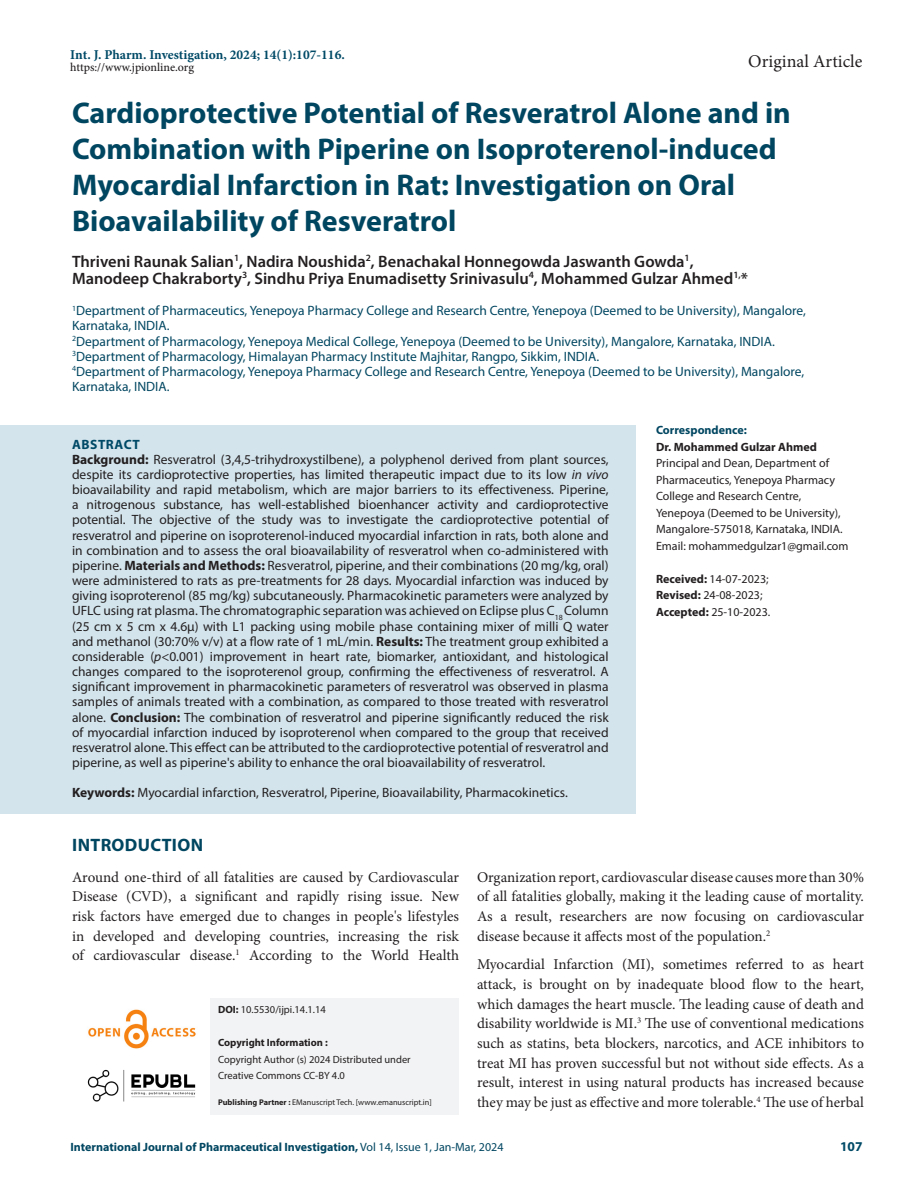
<style>
.page{position:relative;width:918px;height:1188px;background:#fff}
.page>*{position:absolute;margin:0;border:0;box-sizing:border-box;transform-origin:0 0}
.Art_Title{font:700 30px/36.2px "Myriad Pro";color:#004661}
.t1{font:18px "Minion Pro";color:#231f20}
.Intro_head{font:700 18px "Myriad Pro";letter-spacing:.02em;color:#004661}
.Author_Names{font:600 16.5px/16.6px "Myriad Pro";color:#231f20}
.Body_text__FO{font:15px/19.6px "Minion Pro";color:#231f20;text-align:justify}
.Body_text{font:15px/19.6px "Minion Pro";letter-spacing:-.005em;color:#231f20;text-align:justify}
.Abstract_TXT{font:13.5px/15.1px "Myriad Pro";color:#231f20;text-align:justify}
.Author_Affiliations{font:13.5px/15.1px "Myriad Pro";color:#004661}
.KY{font:13.5px "Myriad Pro";color:#231f20}
.t2{font:700 13.5px "Minion Pro";color:#004a67}
.ABS_Heading{font:700 13.5px "Myriad Pro";letter-spacing:.04em;color:#004a67}
.Correspondence_AU_Af{font:12px/16.5px "Myriad Pro";color:#231f20}
.Correspondence_AU_Af-2{font:700 12px "Myriad Pro";color:#004661}
.Journal_Dates{font:12px/16.5px "Myriad Pro";color:#231f20}
.t3{font:500 12px "Minion Pro";letter-spacing:-.005em;color:#231f20}
.Correspondence_AU_Af-3{font:700 12px "Myriad Pro";color:#231f20}
.t4{font:10.5px/16.5px "Myriad Pro";color:#231f20}
.t5{font:700 10.5px "Myriad Pro";color:#231f20}
.t6{font:8.25px "Myriad Pro";color:#231f20}
.s1{font-weight:700}
.s2{font-style:italic}
.s3{font-weight:400}
</style>
<div class="page">
<img style="left:88px;top:1009px;width:108px;height:40px">
<img style="left:87px;top:1069px;width:109px;height:33px">
<div style="left:211px;top:998px;width:248px;height:36px;background:#f2f3f4"></div>
<div style="left:211px;top:1031px;width:248px;height:26px;background:#f2f3f4"></div>
<div style="left:211px;top:1048px;width:248px;height:25px;background:#f2f3f4"></div>
<div style="left:211px;top:1064px;width:248px;height:26px;background:#f2f3f4"></div>
<div style="left:211px;top:1084px;width:248px;height:30px;background:#f2f3f4"></div>
<div style="left:0;top:425px;width:636px;height:40px;background:#d3e4ec"></div>
<div style="left:0;top:440px;width:636px;height:344px;background:#d3e4ec"></div>
<div style="left:0;top:774px;width:636px;height:40px;background:#d3e4ec"></div>
<p class="t2" style="left:70px;top:45px;width:276px">Int. J. Pharm. Investigation, 2024; 14(1):107-116.</p>
<p class="t3" style="left:70px;top:59px;width:125px">https://www.jpionline.org</p>
<h2 class="t1" style="left:748px;top:49px;width:116px">Original Article</h2>
<p class="Art_Title" style="left:72px;top:94px;width:720px">Cardioprotective Potential of Resveratrol Alone and in Combination with Piperine on Isoproterenol-induced Myocardial Infarction in Rat: Investigation on Oral Bioavailability of Resveratrol</p>
<p class="Author_Names" style="left:72px;top:253px;width:677px">Thriveni Raunak Salian<sup>1</sup>, Nadira Noushida<sup>2</sup>, Benachakal Honnegowda Jaswanth Gowda<sup>1</sup>,<br>Manodeep Chakraborty<sup>3</sup>, Sindhu Priya Enumadisetty Srinivasulu<sup>4</sup>, Mohammed Gulzar Ahmed<sup>1,</sup>*</p>
<p class="Author_Affiliations" style="left:72px;top:303px;width:735px"><sup>1</sup>Department of Pharmaceutics, Yenepoya Pharmacy College and Research Centre, Yenepoya (Deemed to be University), Mangalore,<br>Karnataka, INDIA.</p>
<p class="Author_Affiliations" style="left:72px;top:333px;width:704px"><sup>2</sup>Department of Pharmacology, Yenepoya Medical College, Yenepoya (Deemed to be University), Mangalore, Karnataka, INDIA.</p>
<p class="Author_Affiliations" style="left:72px;top:348px;width:529px"><sup>3</sup>Department of Pharmacology, Himalayan Pharmacy Institute Majhitar, Rangpo, Sikkim, INDIA.</p>
<p class="Author_Affiliations" style="left:72px;top:364px;width:734px"><sup>4</sup>Department of Pharmacology, Yenepoya Pharmacy College and Research Centre, Yenepoya (Deemed to be University), Mangalore,<br>Karnataka, INDIA.</p>
<p class="Correspondence_AU_Af-2" style="left:656px;top:422px;width:92px">Correspondence:</p>
<p class="Correspondence_AU_Af-3" style="left:656px;top:439px;width:162px">Dr. Mohammed Gulzar Ahmed</p>
<p class="Correspondence_AU_Af" style="left:656px;top:455px;width:188px">Principal and Dean, Department of Pharmaceutics, Yenepoya Pharmacy College and Research Centre, Yenepoya (Deemed to be University), Mangalore-575018, Karnataka, INDIA.</p>
<p class="Correspondence_AU_Af" style="left:656px;top:537px;width:194px">Email: mohammedgulzar1@gmail.com</p>
<p class="ABS_Heading" style="left:72px;top:435px;width:69px">ABSTRACT</p>
<p class="Abstract_TXT" style="left:72px;top:451px;width:538px"><span class="s1">Background:</span> Resveratrol (3,4,5-trihydroxystilbene), a polyphenol derived from plant sources, despite its cardioprotective properties, has limited therapeutic impact due to its low <span class="s2">in vivo </span>bioavailability and rapid metabolism, which are major barriers to its effectiveness. Piperine, a nitrogenous substance, has well-established bioenhancer activity and cardioprotective potential. The objective of the study was to investigate the cardioprotective potential of resveratrol and piperine on isoproterenol-induced myocardial infarction in rats, both alone and in combination and to assess the oral bioavailability of resveratrol when co-administered with piperine. <span class="s1">Materials and Methods:</span> Resveratrol, piperine, and their combinations (20 mg/kg, oral) were administered to rats as pre-treatments for 28 days. Myocardial infarction was induced by giving isoproterenol (85 mg/kg) subcutaneously. Pharmacokinetic parameters were analyzed by UFLC using rat plasma. The chromatographic separation was achieved on Eclipse plus C<sub>18</sub> Column (25 cm x 5 cm x 4.6µ) with L1 packing using mobile phase containing mixer of milli Q water and methanol (30:70% v/v) at a flow rate of 1 mL/min. <span class="s1">Results:</span> The treatment group exhibited a considerable (<span class="s2">p</span>&lt;0.001) improvement in heart rate, biomarker, antioxidant, and histological changes compared to the isoproterenol group, confirming the effectiveness of resveratrol. A significant improvement in pharmacokinetic parameters of resveratrol was observed in plasma samples of animals treated with a combination, as compared to those treated with resveratrol alone. <span class="s1">Conclusion:</span> The combination of resveratrol and piperine significantly reduced the risk of myocardial infarction induced by isoproterenol when compared to the group that received resveratrol alone. This effect can be attributed to the cardioprotective potential of resveratrol and piperine, as well as piperine's ability to enhance the oral bioavailability of resveratrol.</p>
<p class="KY" style="left:72px;top:784px;width:497px"><span class="s1">Keywords:</span> Myocardial infarction, Resveratrol, Piperine, Bioavailability, Pharmacokinetics.</p>
<p class="Intro_head" style="left:72px;top:834px;width:132px">INTRODUCTION</p>
<p class="Body_text__FO" style="left:72px;top:867px;width:389px">Around one-third of all fatalities are caused by Cardiovascular Disease (CVD), a significant and rapidly rising issue. New risk factors have emerged due to changes in people's lifestyles in developed and developing countries, increasing the risk of cardiovascular disease.<sup>1</sup> According to the World Health</p>
<p class="Body_text__FO" style="left:477px;top:867px;width:389px">Organization report, cardiovascular disease causes more than 30% of all fatalities globally, making it the leading cause of mortality.<br>As a result, researchers are now focusing on cardiovascular disease because it affects most of the population.<sup>2</sup></p>
<p class="Journal_Dates" style="left:656px;top:570px;width:116px"><span class="s1">Received:</span> 14-07-2023;<br><span class="s1">Revised:</span> 24-08-2023;<br><span class="s1">Accepted:</span> 25-10-2023.</p>
<p class="Body_text" style="left:477px;top:955px;width:389px">Myocardial Infarction (MI), sometimes referred to as heart attack, is brought on by inadequate blood flow to the heart, which damages the heart muscle. The leading cause of death and disability worldwide is MI.<sup>3</sup> The use of conventional medications such as statins, beta blockers, narcotics, and ACE inhibitors to treat MI has proven successful but not without side effects. As a result, interest in using natural products has increased because they may be just as effective and more tolerable.<sup>4</sup> The use of herbal</p>
<p class="t4" style="left:218px;top:1001px;width:109px"><span class="s1">DOI:</span> 10.5530/ijpi.14.1.14</p>
<p class="t5" style="left:218px;top:1036px;width:111px">Copyright Information :</p>
<p class="t4" style="left:218px;top:1051px;width:194px">Copyright Author (s) 2024 Distributed under<br>Creative Commons CC-BY 4.0</p>
<p class="t6" style="left:218px;top:1097px;width:215px"><span class="s1">Publishing Partner :</span> EManuscript Tech. [www.emanuscript.in]</p>
<p class="Correspondence_AU_Af-2" style="left:70px;top:1139px;width:435px">International Journal of Pharmaceutical Investigation, <span class="s3">Vol 14, Issue 1, Jan-Mar, 2024</span></p>
<p class="ABS_Heading" style="left:840px;top:1137px;width:24px">107</p>
</div>
